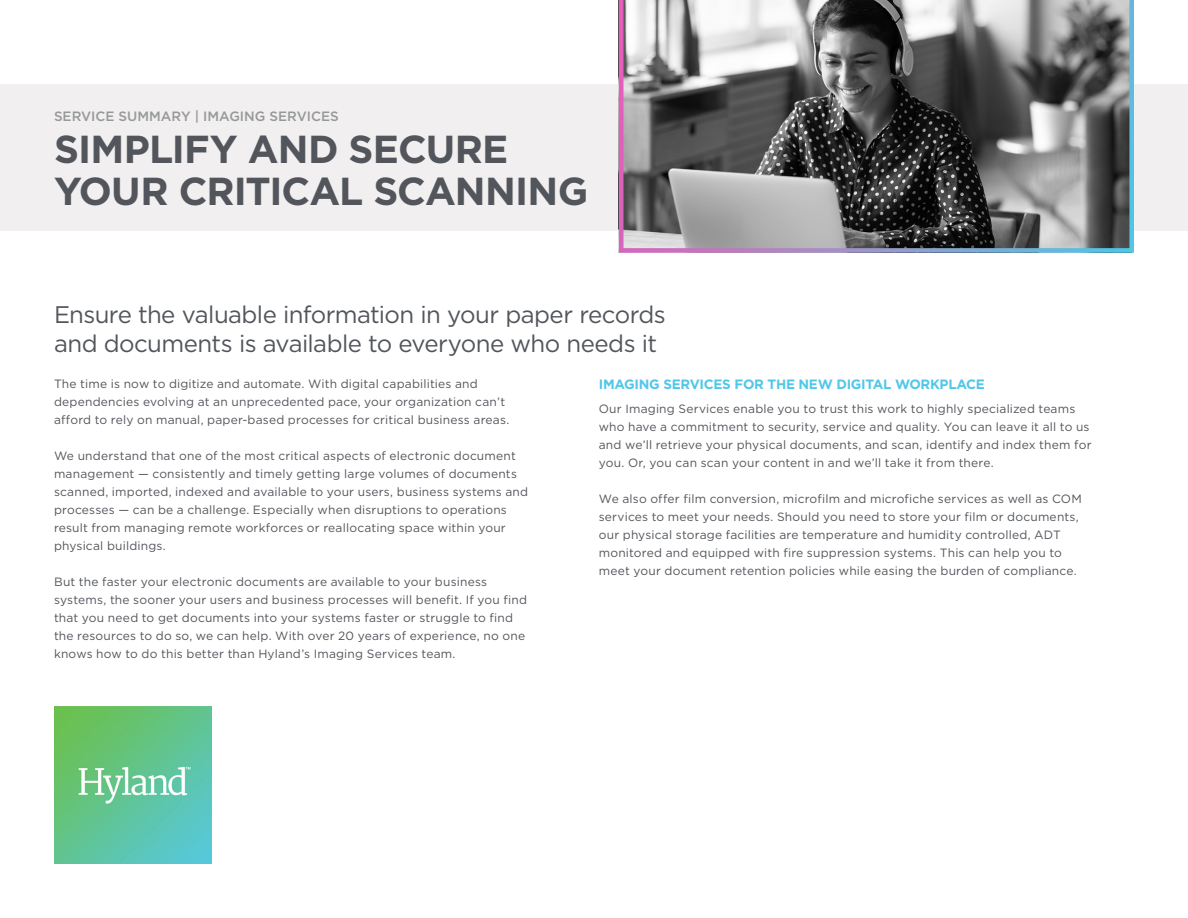
<style>
.page{position:relative;width:1188px;height:918px;background:#fff}
.page>*{position:absolute;margin:0;border:0;box-sizing:border-box;transform-origin:0 0}
.t1{font:700 39px/42px "Gotham HTF";letter-spacing:-.02em;color:#52555b}
.t2{font:24px/28.8px "Gotham HTF";letter-spacing:-.025em;color:#52555b}
.t3{font:700 13.5px "Gotham HTF";letter-spacing:-.02em;color:#50c7e8}
.t4{font:500 13.5px "Gotham HTF";color:#96989a}
.t5{font:12px/18px "Gotham HTF";letter-spacing:.015em;color:#52555b}
</style>
<div class="page">
<img style="left:54px;top:707px;width:157px;height:157px">
<div style="left:0;top:84px;width:1188px;height:147px;background:#f1efef"></div>
<svg style="left:619px;top:0;width:515px;height:253px;background:#767578"></svg>
<p class="t4" style="left:54px;top:108px;width:286px">SERVICE SUMMARY | IMAGING SERVICES</p>
<h1 class="t1" style="left:54px;top:127px;width:536px">SIMPLIFY AND SECURE<br>YOUR CRITICAL SCANNING</h1>
<h2 class="t2" style="left:54px;top:300px;width:613px">Ensure the valuable information in your paper records and documents is available to everyone who needs it</h2>
<p class="t3" style="left:599px;top:377px;width:388px">IMAGING SERVICES FOR THE NEW DIGITAL WORKPLACE</p>
<p class="t5" style="left:599px;top:400px;width:494px">Our Imaging Services enable you to trust this work to highly specialized teams who have a commitment to security, service and quality. You can leave it all to us and we’ll retrieve your physical documents, and scan, identify and index them for you. Or, you can scan your content in and we’ll take it from there.</p>
<p class="t5" style="left:599px;top:490px;width:485px">We also offer film conversion, microfilm and microfiche services as well as COM services to meet your needs. Should you need to store your film or documents, our physical storage facilities are temperature and humidity controlled, ADT monitored and equipped with fire suppression systems. This can help you to meet your document retention policies while easing the burden of compliance.</p>
<p class="t5" style="left:54px;top:375px;width:457px">The time is now to digitize and automate. With digital capabilities and dependencies evolving at an unprecedented pace, your organization can’t afford to rely on manual, paper-based processes for critical business areas.</p>
<p class="t5" style="left:54px;top:447px;width:476px">We understand that one of the most critical aspects of electronic document management — consistently and timely getting large volumes of documents scanned, imported, indexed and available to your users, business systems and processes — can be a challenge. Especially when disruptions to operations result from managing remote workforces or reallocating space within your physical buildings.</p>
<p class="t5" style="left:54px;top:573px;width:475px">But the faster your electronic documents are available to your business systems, the sooner your users and business processes will benefit. If you find that you need to get documents into your systems faster or struggle to find the resources to do so, we can help. With over 20 years of experience, no one knows how to do this better than Hyland’s Imaging Services team.</p>
</div>
